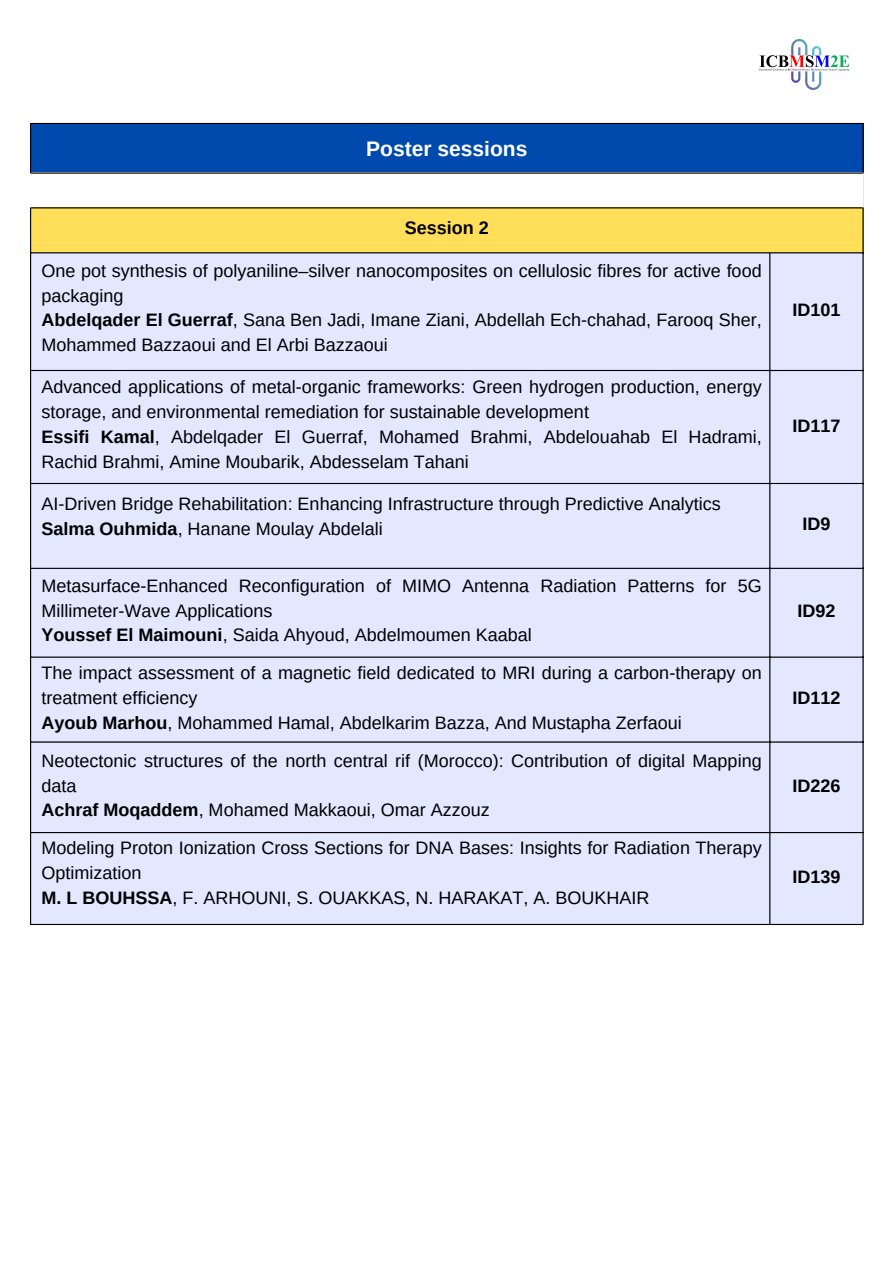
<style>
.page{position:relative;width:894px;height:1264px;background:#fff}
.page>*{position:absolute;margin:0;border:0;box-sizing:border-box;transform-origin:0 0}
.t1{font:700 21px "Arimo";color:#fff}
.t2{font:18px/24.8px "Arimo";color:#000}
.t3{font:700 18px "Arimo";color:#000}
.s1{font-weight:700}
</style>
<div class="page">
<div style="left:30px;top:123px;width:833px;height:50px;background:#004aad"></div>
<div style="left:30px;top:208px;width:833px;height:45px;background:#ffde59"></div>
<div style="left:31px;top:253px;width:831px;height:670px;background:#e3e8ff"></div>
<hr style="left:30px;top:124px;width:1px;height:48px;background:#000">
<hr style="left:30px;top:208px;width:1px;height:715px;background:#000">
<hr style="left:769px;top:253px;width:1px;height:670px;background:#000">
<hr style="left:862px;top:124px;width:1px;height:48px;background:#000">
<hr style="left:862px;top:208px;width:1px;height:715px;background:#000">
<hr style="left:30px;top:123px;width:833px;height:1px;background:#000">
<hr style="left:30px;top:172px;width:833px;height:2px;background:#000">
<hr style="left:30px;top:207px;width:833px;height:1px;background:#000">
<hr style="left:30px;top:252px;width:833px;height:1px;background:#000">
<hr style="left:30px;top:370px;width:833px;height:1px;background:#000">
<hr style="left:30px;top:483px;width:833px;height:1px;background:#000">
<hr style="left:30px;top:568px;width:833px;height:1px;background:#000">
<hr style="left:30px;top:656px;width:833px;height:1px;background:#000">
<hr style="left:30px;top:741px;width:833px;height:1px;background:#000">
<hr style="left:30px;top:832px;width:833px;height:1px;background:#000">
<hr style="left:30px;top:923px;width:833px;height:2px;background:#000">
<img style="left:759px;top:40px;width:91px;height:49px">
<p class="t1" style="left:366px;top:136px;width:162px">Poster sessions</p>
<p class="t3" style="left:404px;top:218px;width:85px">Session 2</p>
<p class="t2" style="left:41px;top:258px;width:721px">One pot synthesis of polyaniline–silver nanocomposites on cellulosic fibres for active food packaging<br><span class="s1">Abdelqader El Guerraf</span>, Sana Ben Jadi, Imane Ziani, Abdellah Ech-chahad, Farooq Sher, Mohammed Bazzaoui and El Arbi Bazzaoui</p>
<h1 class="t2" style="left:41px;top:375px;width:721px">Advanced applications of metal-organic frameworks: Green hydrogen production, energy storage, and environmental remediation for sustainable development<br><span class="s1">Essifi Kamal</span>, Abdelqader El Guerraf, Mohamed Brahmi, Abdelouahab El Hadrami, Rachid Brahmi, Amine Moubarik, Abdesselam Tahani</h1>
<h1 class="t2" style="left:41px;top:491px;width:680px">AI-Driven Bridge Rehabilitation: Enhancing Infrastructure through Predictive Analytics<br><span class="s1">Salma Ouhmida</span>, Hanane Moulay Abdelali</h1>
<h1 class="t2" style="left:41px;top:573px;width:721px">Metasurface-Enhanced Reconfiguration of MIMO Antenna Radiation Patterns for 5G<br>Millimeter-Wave Applications<br><span class="s1">Youssef El Maimouni</span>, Saida Ahyoud, Abdelmoumen Kaabal</h1>
<h1 class="t2" style="left:41px;top:660px;width:721px">The impact assessment of a magnetic field dedicated to MRI during a carbon-therapy on treatment efficiency<br><span class="s1">Ayoub Marhou</span>, Mohammed Hamal, Abdelkarim Bazza, And Mustapha Zerfaoui</h1>
<h1 class="t2" style="left:41px;top:748px;width:721px">Neotectonic structures of the north central rif (Morocco): Contribution of digital Mapping data<br><span class="s1">Achraf Moqaddem</span>, Mohamed Makkaoui, Omar Azzouz</h1>
<h1 class="t2" style="left:41px;top:835px;width:721px">Modeling Proton Ionization Cross Sections for DNA Bases: Insights for Radiation Therapy<br>Optimization<br><span class="s1">M. L BOUHSSA</span>, F. ARHOUNI, S. OUAKKAS, N. HARAKAT, A. BOUKHAIR</h1>
<p class="t3" style="left:792px;top:300px;width:50px">ID101</p>
<p class="t3" style="left:792px;top:415px;width:50px">ID117</p>
<p class="t3" style="left:802px;top:514px;width:29px">ID9</p>
<p class="t3" style="left:797px;top:601px;width:39px">ID92</p>
<p class="t3" style="left:792px;top:687px;width:50px">ID112</p>
<p class="t3" style="left:792px;top:775px;width:50px">ID226</p>
<p class="t3" style="left:792px;top:866px;width:50px">ID139</p>
</div>
